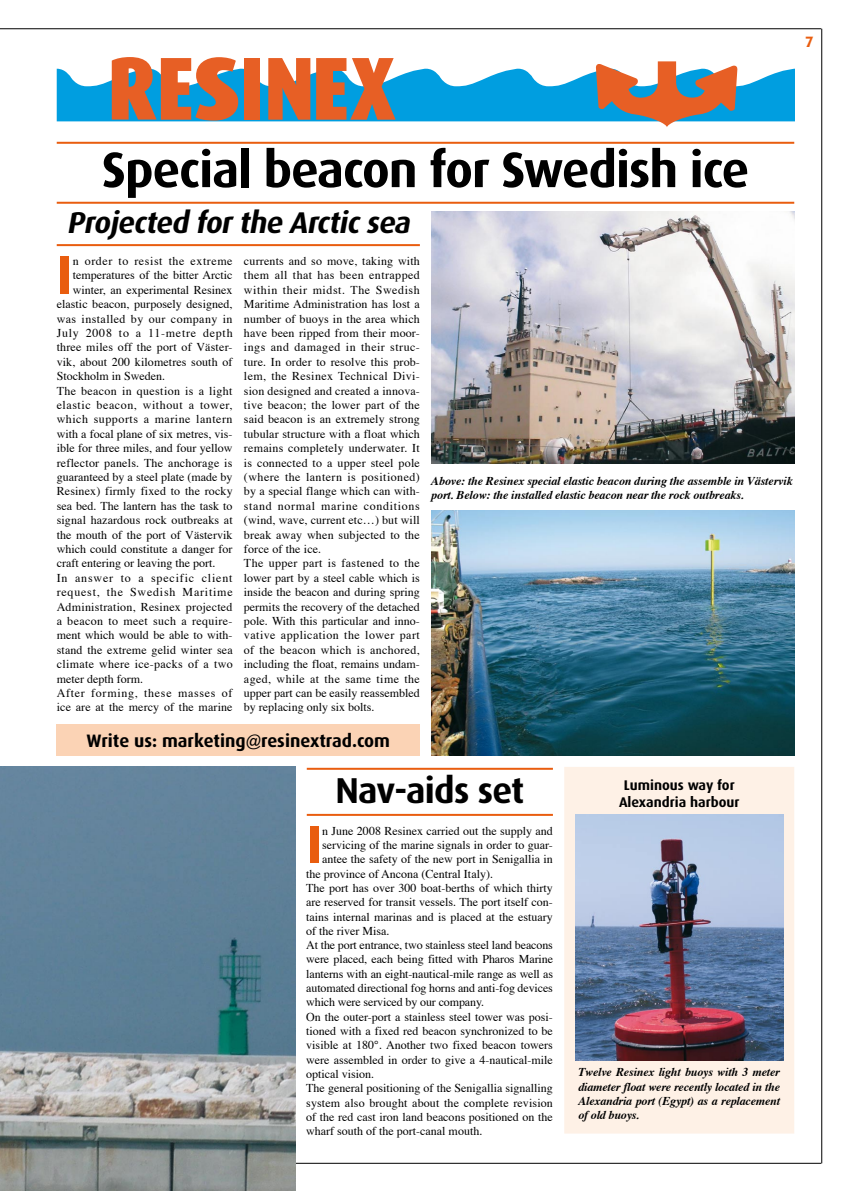
<style>
.page{position:relative;width:851px;height:1191px;background:#fff}
.page>*{position:absolute;margin:0;border:0;box-sizing:border-box;transform-origin:0 0}
.t1{font:700 53.9px "Dax";color:#e95d0f}
.t2{font:700 53.6px "Dax";color:#e95d0f}
.t3{font:700 50px "Dax";letter-spacing:-.02em;color:#000}
.t4{font:700 36px "Dax";letter-spacing:-.02em;color:#000}
.t5{font:italic 700 30px "Dax";color:#000}
.t6{font:700 18px "Dax";color:#000}
.t7{font:700 14px/16.8px "Dax";color:#000;text-align:center}
.t8{font:12px/14.4px "Times";letter-spacing:.005em;color:#000}
.t9{font:italic 700 12px/14.4px "Times";letter-spacing:-.01em;color:#000}
.t10{font:12px "Times";letter-spacing:.03em;color:#000}
.t11{font:12px "Times";letter-spacing:.06em;color:#000}
.t12{font:12px "Times";letter-spacing:.045em;color:#000}
.t13{font:12px "Times";letter-spacing:.04em;color:#000}
.t14{font:12px "Times";letter-spacing:.025em;color:#000}
.t15{font:12px "Times";letter-spacing:.035em;color:#000}
.t16{font:12px "Times";letter-spacing:.065em;color:#000}
.t17{font:12px "Times";letter-spacing:.07em;color:#000}
.t18{font:12px "Times";letter-spacing:.05em;color:#000}
</style>
<div class="page">
<hr style="left:0;top:1162px;width:821px;height:1px;background:#000">
<hr style="left:821px;top:29px;width:1px;height:1134px;background:#000">
<hr style="left:0;top:28px;width:821px;height:1px;background:#000">
<svg style="left:57px;top:57px;width:737px;height:70px"></svg>
<hr style="left:57px;top:142px;width:737px;height:2px;background:#e95d0f">
<hr style="left:57px;top:202px;width:737px;height:2px;background:#e95d0f">
<hr style="left:57px;top:244px;width:363px;height:2px;background:#e95d0f">
<img style="left:431px;top:212px;width:363px;height:251px">
<img style="left:431px;top:510px;width:363px;height:245px">
<img style="left:0;top:767px;width:295px;height:424px">
<hr style="left:307px;top:768px;width:246px;height:2px;background:#e95d0f">
<hr style="left:307px;top:814px;width:246px;height:2px;background:#e95d0f">
<div style="left:564px;top:767px;width:230px;height:366px;background:#fef1e6"></div>
<img style="left:575px;top:814px;width:208px;height:246px">
<div style="left:57px;top:724px;width:363px;height:31px;background:#fbd3b5"></div>
<h3 class="t3" style="left:102px;top:142px;width:648px">Special beacon for Swedish ice</h3>
<h3 class="t5" style="left:67px;top:206px;width:350px">Projected forthe Arcticsea</h3>
<h1 class="t1" style="left:57px;top:245px;width:17px">I</h1>
<p class="t18" style="left:73px;top:250px;width:161px">n order to resist the extreme</p>
<p class="t8" style="left:73px;top:267px;width:161px">temperatures of the bitter Arctic</p>
<p class="t8" style="left:73px;top:281px;width:161px">winter, an experimental Resinex</p>
<p class="t8" style="left:57px;top:296px;width:177px">elastic beacon, purposely designed,</p>
<p class="t15" style="left:57px;top:307px;width:177px">was installed by our company in</p>
<p class="t11" style="left:57px;top:322px;width:177px">July 2008 to a 11-metre depth</p>
<p class="t8" style="left:57px;top:339px;width:177px">three miles off the port of Väster-</p>
<p class="t8" style="left:57px;top:353px;width:177px">vik, about 200 kilometres south of</p>
<p class="t8" style="left:57px;top:368px;width:110px">Stockholm in Sweden.</p>
<p class="t10" style="left:57px;top:379px;width:177px">The beacon in question is a light</p>
<p class="t12" style="left:57px;top:394px;width:177px">elastic beacon, without a tower,</p>
<p class="t13" style="left:57px;top:408px;width:177px">which supports a marine lantern</p>
<p class="t8" style="left:57px;top:425px;width:177px">with a focal plane of six metres, vis-</p>
<p class="t8" style="left:57px;top:440px;width:177px">ible for three miles, and four yellow</p>
<p class="t8" style="left:57px;top:454px;width:177px">reflector panels. The anchorage is</p>
<p class="t8" style="left:57px;top:469px;width:177px">guaranteed by a steel plate (made by</p>
<p class="t8" style="left:57px;top:483px;width:177px">Resinex) firmly fixed to the rocky</p>
<p class="t8" style="left:57px;top:497px;width:177px">sea bed. The lantern has the task to</p>
<p class="t8" style="left:57px;top:512px;width:177px">signal hazardous rock outbreaks at</p>
<p class="t8" style="left:57px;top:526px;width:177px">the mouth of the port of Västervik</p>
<p class="t8" style="left:57px;top:541px;width:177px">which could constitute a danger for</p>
<p class="t8" style="left:57px;top:555px;width:160px">craft entering or leaving the port.</p>
<p class="t17" style="left:57px;top:566px;width:177px">In answer to a specific client</p>
<p class="t16" style="left:57px;top:581px;width:177px">request, the Swedish Maritime</p>
<p class="t8" style="left:57px;top:598px;width:177px">Administration, Resinex projected</p>
<p class="t10" style="left:57px;top:610px;width:177px">a beacon to meet such a require-</p>
<p class="t8" style="left:57px;top:627px;width:177px">ment which would be able to with-</p>
<p class="t8" style="left:57px;top:641px;width:177px">stand the extreme gelid winter sea</p>
<p class="t14" style="left:57px;top:653px;width:177px">climate where ice-packs of a two</p>
<p class="t8" style="left:57px;top:670px;width:88px">meter depth form.</p>
<p class="t11" style="left:57px;top:682px;width:177px">After forming, these masses of</p>
<p class="t8" style="left:57px;top:699px;width:177px">ice are at the mercy of the marine</p>
<p class="t8" style="left:244px;top:253px;width:177px">currents and so move, taking with them all that has been entrapped within their midst. The Swedish Maritime Administration has lost a number of buoys in the area which have been ripped from their moor&shy;ings and damaged in their struc&shy;ture. In order to resolve this prob&shy;lem, the Resinex Technical Divi&shy;sion designed and created a innova&shy;tive beacon; the lower part of the said beacon is an extremely strong tubular structure with a float which remains completely underwater. It is connected to a upper steel pole (where the lantern is positioned) by a special flange which can with&shy;stand normal marine conditions (wind, wave, current etc…) but will break away when subjected to the force of the ice.<br>The upper part is fastened to the lower part by a steel cable which is inside the beacon and during spring permits the recovery of the detached pole. With this particular and inno&shy;vative application the lower part of the beacon which is anchored, including the float, remains undam&shy;aged, while at the same time the upper part can be easily reassembled by replacing only six bolts.</p>
<h3 class="t6" style="left:86px;top:730px;width:305px">Write us: marketing@resinextrad.com</h3>
<p class="t9" style="left:431px;top:472px;width:363px">Above: the Resinex special elastic beacon during the assemble in Västervik port. Below: the installed elastic beacon near the rock outbreaks.</p>
<h3 class="t4" style="left:335px;top:770px;width:190px">Nav-aids set</h3>
<p class="t7" style="left:619px;top:776px;width:122px">Luminous way for<br>Alexandria harbour</p>
<h2 class="t2" style="left:306px;top:814px;width:17px">I</h2>
<p class="t8" style="left:322px;top:822px;width:232px">n June 2008 Resinex carried out the supply and</p>
<p class="t8" style="left:322px;top:836px;width:232px">servicing of the marine signals in order to guar-</p>
<p class="t8" style="left:322px;top:851px;width:232px">antee the safety of the new port in Senigallia in</p>
<p class="t8" style="left:306px;top:865px;width:188px">the province of Ancona (Central Italy).</p>
<p class="t8" style="left:306px;top:879px;width:248px">The port has over 300 boat-berths of which thirty</p>
<p class="t8" style="left:306px;top:894px;width:248px">are reserved for transit vessels. The port itself con-</p>
<p class="t8" style="left:306px;top:908px;width:248px">tains internal marinas and is placed at the estuary</p>
<p class="t8" style="left:306px;top:922px;width:85px">of the river Misa.</p>
<p class="t8" style="left:306px;top:937px;width:248px">At the port entrance, two stainless steel land beacons</p>
<p class="t8" style="left:306px;top:951px;width:248px">were placed, each being fitted with Pharos Marine</p>
<p class="t8" style="left:306px;top:965px;width:248px">lanterns with an eight-nautical-mile range as well as</p>
<p class="t8" style="left:306px;top:979px;width:248px">automated directional fog horns and anti-fog devices</p>
<p class="t8" style="left:306px;top:994px;width:179px">which were serviced by our company.</p>
<p class="t8" style="left:306px;top:1008px;width:248px">On the outer-port a stainless steel tower was posi-</p>
<p class="t8" style="left:306px;top:1022px;width:248px">tioned with a fixed red beacon synchronized to be</p>
<p class="t8" style="left:306px;top:1037px;width:248px">visible at 180°. Another two fixed beacon towers</p>
<p class="t8" style="left:306px;top:1051px;width:248px">were assembled in order to give a 4-nautical-mile</p>
<p class="t8" style="left:306px;top:1065px;width:70px">optical vision.</p>
<p class="t8" style="left:306px;top:1080px;width:248px">The general positioning of the Senigallia signalling</p>
<p class="t8" style="left:306px;top:1094px;width:248px">system also brought about the complete revision</p>
<p class="t8" style="left:306px;top:1108px;width:248px">of the red cast iron land beacons positioned on the</p>
<p class="t8" style="left:306px;top:1122px;width:177px">wharf south of the port-canal mouth.</p>
<p class="t9" style="left:578px;top:1063px;width:203px;text-align:justify">Twelve Resinex light buoys with 3 meter diameter float were recently located in the Alexandria port (Egypt) as a replacement of old buoys.</p>
</div>
